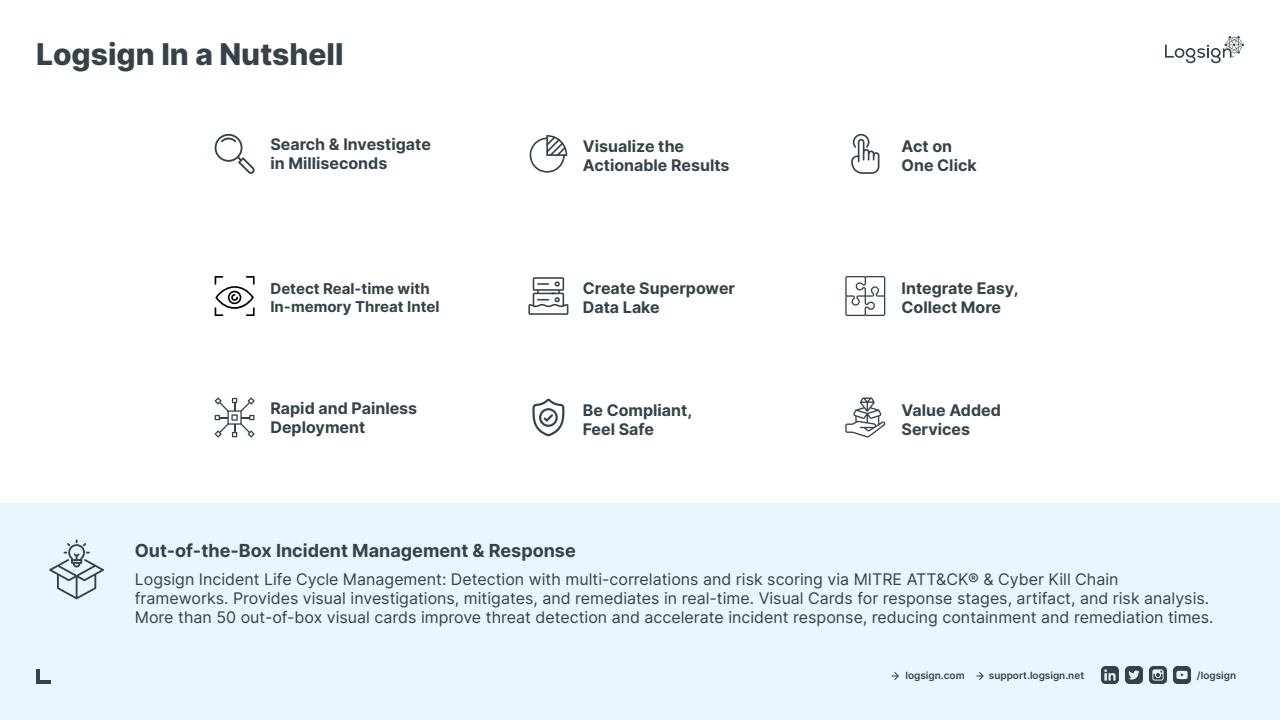
<style>
.page{position:relative;width:1280px;height:720px;background:#fff}
.page>*{position:absolute;margin:0;border:0;box-sizing:border-box;transform-origin:0 0}
.t1{font:800 30px "Inter";color:#354249}
.t2{font:700 18px "Inter";color:#354249}
.t3{font:16px/19.2px "Inter";color:#354249}
.t4{font:700 16px/19.2px "Inter";color:#354249}
.t5{font:700 15px/18px "Inter";color:#354249}
.t6{font:600 10px "Inter";color:#354249}
</style>
<div class="page">
<div style="left:0;top:504px;width:1280px;height:216px;background:#e8f7ff"></div>
<svg style="left:1165px;top:36px;width:79px;height:27px"></svg>
<svg style="left:892px;top:672px;width:7px;height:8px"></svg>
<svg style="left:976px;top:672px;width:8px;height:8px"></svg>
<svg style="left:1173px;top:666px;width:18px;height:18px"></svg>
<svg style="left:1125px;top:666px;width:18px;height:18px"></svg>
<svg style="left:1101px;top:666px;width:18px;height:18px"></svg>
<svg style="left:1149px;top:666px;width:18px;height:18px"></svg>
<hr style="left:36px;top:680px;width:15px;height:4px;background:#354249">
<hr style="left:36px;top:669px;width:4px;height:15px;background:#354249">
<svg style="left:49px;top:539px;width:55px;height:60px"></svg>
<svg style="left:215px;top:134px;width:40px;height:40px"></svg>
<svg style="left:529px;top:135px;width:38px;height:38px"></svg>
<svg style="left:851px;top:134px;width:28px;height:40px"></svg>
<svg style="left:215px;top:276px;width:40px;height:40px"></svg>
<svg style="left:528px;top:277px;width:40px;height:38px"></svg>
<svg style="left:845px;top:276px;width:40px;height:40px"></svg>
<svg style="left:532px;top:398px;width:33px;height:38px"></svg>
<svg style="left:215px;top:397px;width:40px;height:41px"></svg>
<svg style="left:845px;top:398px;width:41px;height:40px"></svg>
<h1 class="t1" style="left:36px;top:32px;width:309px">Logsign In a Nutshell</h1>
<p class="t4" style="left:270px;top:134px;width:162px">Search &amp; Investigate in Milliseconds</p>
<p class="t4" style="left:583px;top:136px;width:148px">Visualize the<br>Actionable Results</p>
<p class="t4" style="left:902px;top:136px;width:77px">Act on<br>One Click</p>
<p class="t5" style="left:270px;top:280px;width:171px">Detect Real-time with<br>In-memory Threat Intel</p>
<p class="t4" style="left:583px;top:278px;width:154px">Create Superpower<br>Data Lake</p>
<p class="t4" style="left:902px;top:278px;width:118px">Integrate Easy,<br>Collect More</p>
<p class="t4" style="left:270px;top:398px;width:148px">Rapid and Painless<br>Deployment</p>
<p class="t4" style="left:902px;top:400px;width:101px">Value Added<br>Services</p>
<p class="t4" style="left:583px;top:400px;width:111px">Be Compliant,<br>Feel Safe</p>
<p class="t2" style="left:135px;top:537px;width:443px">Out-of-the-Box Incident Management &amp; Response</p>
<p class="t3" style="left:135px;top:569px;width:1080px">Logsign Incident Life Cycle Management: Detection with multi-correlations and risk scoring via MITRE ATT&amp;CK® &amp; Cyber Kill Chain frameworks. Provides visual investigations, mitigates, and remediates in real-time. Visual Cards for response stages, artifact, and risk analysis.<br>More than 50 out-of-box visual cards improve threat detection and accelerate incident response, reducing containment and remediation times.</p>
<p class="t6" style="left:906px;top:668px;width:61px">logsign.com</p>
<p class="t6" style="left:989px;top:668px;width:97px">support.logsign.net</p>
<p class="t6" style="left:1197px;top:668px;width:41px">/logsign</p>
</div>
